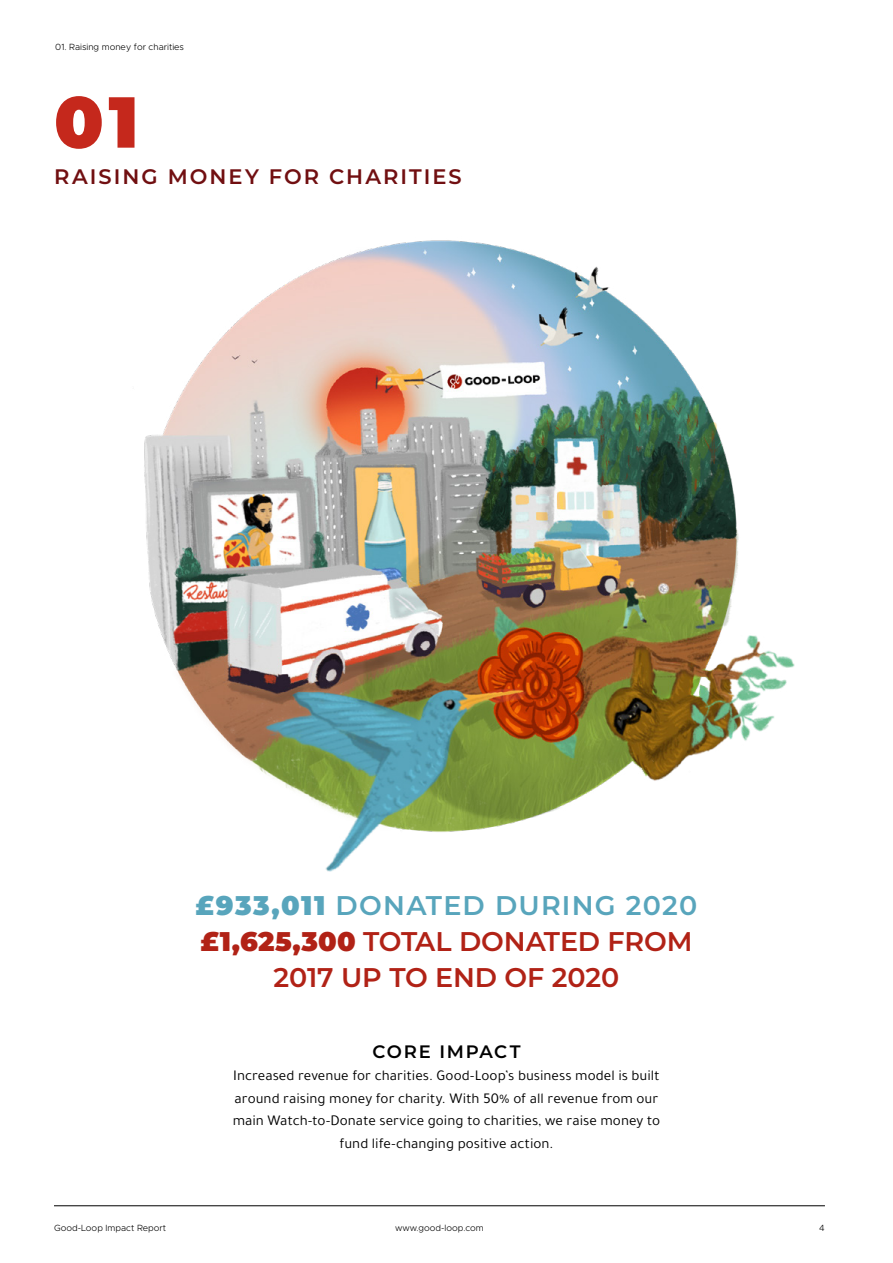
<style>
.page{position:relative;width:893px;height:1263px;background:#fff}
.page>*{position:absolute;margin:0;border:0;box-sizing:border-box;transform-origin:0 0}
.t1{font:900 72px "Montserrat";color:#c5281c}
.t2{font:600 27px/36px "Montserrat";letter-spacing:-.005em;color:#b12216;text-align:center}
.t3{font:600 21px "Montserrat";letter-spacing:.095em;color:#710f11}
.t4{font:600 18px "Montserrat";letter-spacing:.095em;color:#000}
.t5{font:15px/22.5px "Tajawal";color:#000;text-align:center}
.t6{font:300 9px "Metropolis";color:#000}
.s1{font-weight:900;color:#58a5bc}
.s2{color:#58a5bc}
.s3{font-weight:900}
</style>
<div class="page">
<hr style="left:54px;top:1205px;width:771px;height:1px;background:#000">
<img style="left:144px;top:240px;width:651px;height:632px">
<p class="t6" style="left:55px;top:42px;width:130px">01. Raising money for charities</p>
<h1 class="t1" style="left:54px;top:68px;width:86px">01</h1>
<h3 class="t3" style="left:54px;top:161px;width:409px">RAISING MONEY FOR CHARITIES</h3>
<h2 class="t2" style="left:196px;top:886px;width:503px"><span class="s1">£933,011</span> <span class="s2">DONATED DURING 2020 </span><span class="s3">£1,625,300</span> TOTAL DONATED FROM<br>2017 UP TO END OF 2020</h2>
<p class="t4" style="left:372px;top:1038px;width:150px">CORE IMPACT</p>
<p class="t5" style="left:233px;top:1064px;width:429px">Increased revenue for charities. Good-Loop’s business model is built around raising money for charity. With 50% of all revenue from our main Watch-to-Donate service going to charities, we raise money to fund life-changing positive action.</p>
<p class="t6" style="left:54px;top:1222px;width:114px">Good-Loop Impact Report</p>
<p class="t6" style="left:395px;top:1222px;width:90px">www.good-loop.com</p>
<p class="t6" style="left:819px;top:1222px;width:7px">4</p>
</div>
